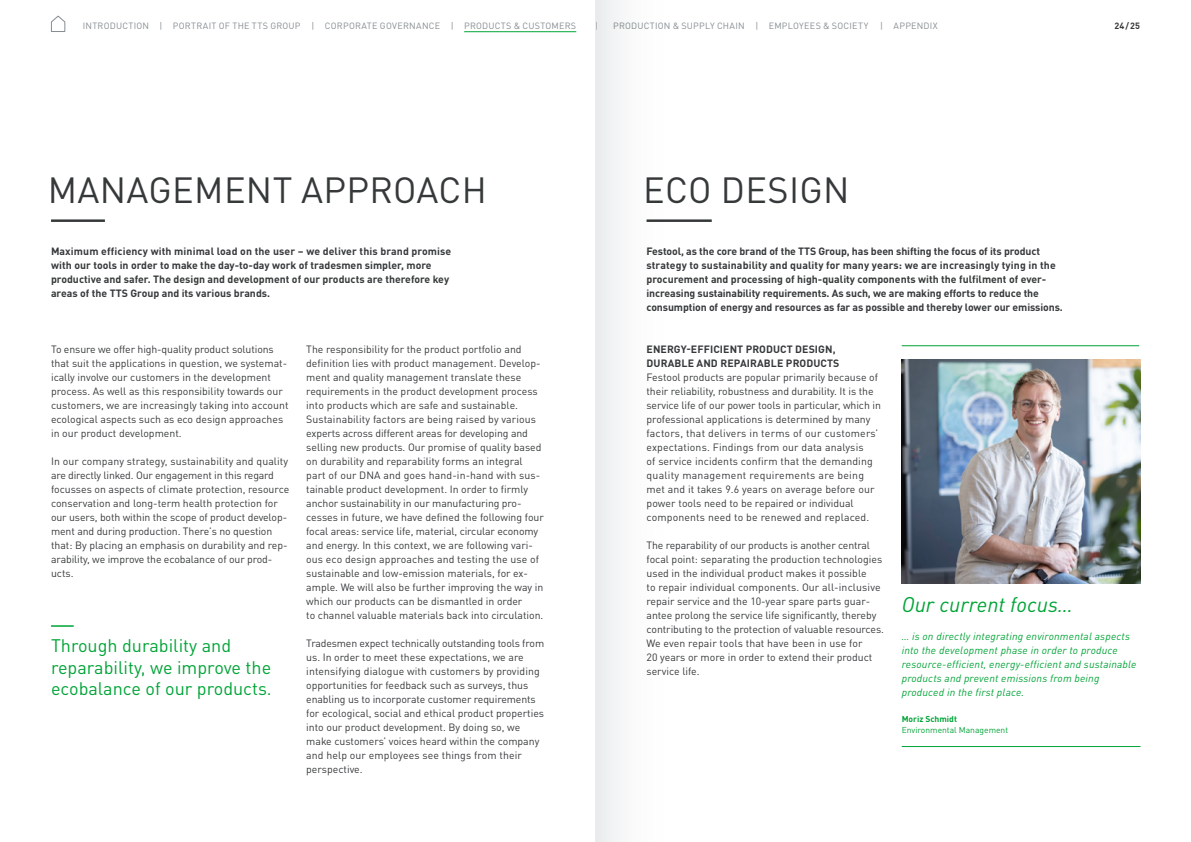
<style>
.page{position:relative;width:1191px;height:842px;background:#fff}
.page>*{position:absolute;margin:0;border:0;box-sizing:border-box;transform-origin:0 0}
.t1{font:36px "DIN Pro";letter-spacing:.01em;color:#36393a}
.t2{font:italic 21px "DIN Pro";color:#00a437}
.t3{font:18px/21.6px "DIN Pro";color:#00a437}
.t4{font:10.5px/14px "DIN Pro";color:#36393a}
.t5{font:700 10.5px/14px "DIN Pro";color:#36393a}
.t6{font:italic 10.5px/14px "DIN Pro";letter-spacing:.015em;color:#00a437}
.t7{font:9px "DIN Pro";letter-spacing:.025em;color:#868d91}
.t8{font:700 9px "DIN Pro";color:#36393a}
.t9{font:8.5px "DIN Pro";color:#00a437}
.t10{font:700 8.5px "DIN Pro";color:#00a437}
</style>
<div class="page">
<hr style="left:51px;top:219px;width:54px;height:3px;background:#36393a">
<hr style="left:646px;top:219px;width:65px;height:3px;background:#36393a">
<hr style="left:901px;top:746px;width:239px;height:1px;background:#00a437">
<hr style="left:901px;top:345px;width:238px;height:1px;background:#00a437">
<img style="left:901px;top:359px;width:239px;height:224px">
<hr style="left:51px;top:625px;width:23px;height:2px;background:#00a437">
<svg style="left:51px;top:15px;width:15px;height:17px"></svg>
<hr style="left:464px;top:31px;width:112px;height:1px;background:#00a437">
<div style="left:595px;top:0;width:85px;height:842px;background:linear-gradient(to right,#eeefef,#fff)"></div>
<p class="t7" style="left:83px;top:19px;width:495px">INTRODUCTION | PORTRAIT OF THE TTS GROUP | CORPORATE GOVERNANCE | PRODUCTS &amp; CUSTOMERS</p>
<p class="t7" style="left:594px;top:19px;width:4px">|</p>
<p class="t7" style="left:613px;top:19px;width:257px">PRODUCTION &amp; SUPPLY CHAIN | EMPLOYEES &amp; SOCIETY</p>
<p class="t7" style="left:880px;top:19px;width:59px">| APPENDIX</p>
<p class="t8" style="left:1114px;top:18px;width:27px">24/25</p>
<h1 class="t1" style="left:48px;top:162px;width:441px">MANAGEMENT APPROACH</h1>
<h1 class="t1" style="left:643px;top:162px;width:208px">ECO DESIGN</h1>
<p class="t5" style="left:51px;top:243px;width:402px">Maximum efficiency with minimal load on the user – we deliver this brand promise with our tools in order to make the day-to-day work of tradesmen simpler, more productive and safer. The design and development of our products are therefore key areas of the TTS Group and its various brands.</p>
<p class="t5" style="left:646px;top:243px;width:418px">Festool, as the core brand of the TTS Group, has been shifting the focus of its product strategy to sustainability and quality for many years: we are increasingly tying in the procurement and processing of high-quality components with the fulfilment of ever&shy;increasing sustainability requirements. As such, we are making efforts to reduce the consumption of energy and resources as far as possible and thereby lower our emissions.</p>
<p class="t4" style="left:51px;top:341px;width:239px">To ensure we offer high-quality product solutions that suit the applications in question, we systemat&shy;ically involve our customers in the development process. As well as this responsibility towards our customers, we are increasingly taking into account ecological aspects such as eco design approaches in our product development.</p>
<p class="t4" style="left:51px;top:453px;width:240px">In our company strategy, sustainability and quality are directly linked. Our engagement in this regard focusses on aspects of climate protection, resource conservation and long-term health protection for our users, both within the scope of product develop&shy;ment and during production. There’s no question that: By placing an emphasis on durability and rep&shy;arability, we improve the ecobalance of our prod&shy;ucts.</p>
<h3 class="t3" style="left:51px;top:633px;width:222px">Through durability and reparability, we improve the ecobalance of our products.</h3>
<p class="t4" style="left:306px;top:341px;width:239px">The responsibility for the product portfolio and definition lies with product management. Develop&shy;ment and quality management translate these requirements in the product development process into products which are safe and sustainable.<br>Sustainability factors are being raised by various experts across different areas for developing and selling new products. Our promise of quality based on durability and reparability forms an integral part of our DNA and goes hand-in-hand with sus&shy;tainable product development. In order to firmly anchor sustainability in our manufacturing pro&shy;cesses in future, we have defined the following four focal areas: service life, material, circular economy and energy. In this context, we are following vari&shy;ous eco design approaches and testing the use of sustainable and low-emission materials, for ex&shy;ample. We will also be further improving the way in which our products can be dismantled in order<br>to channel valuable materials back into circulation.</p>
<p class="t4" style="left:306px;top:635px;width:240px">Tradesmen expect technically outstanding tools from us. In order to meet these expectations, we are intensifying dialogue with customers by providing opportunities for feedback such as surveys, thus enabling us to incorporate customer requirements for ecological, social and ethical product properties into our product development. By doing so, we make customers’ voices heard within the company and help our employees see things from their perspective.</p>
<p class="t5" style="left:646px;top:341px;width:194px">ENERGY-EFFICIENT PRODUCT DESIGN,<br>DURABLE AND REPAIRABLE PRODUCTS</p>
<p class="t4" style="left:646px;top:369px;width:236px">Festool products are popular primarily because of their reliability, robustness and durability. It is the service life of our power tools in particular, which in professional applications is determined by many factors, that delivers in terms of our customers’ expectations. Findings from our data analysis<br>of service incidents confirm that the demanding quality management requirements are being met and it takes 9.6 years on average before our power tools need to be repaired or individual components need to be renewed and replaced.</p>
<p class="t4" style="left:646px;top:537px;width:239px">The reparability of our products is another central focal point: separating the production technologies used in the individual product makes it possible<br>to repair individual components. Our all-inclusive repair service and the 10-year spare parts guar&shy;antee prolong the service life significantly, thereby contributing to the protection of valuable resources.<br>We even repair tools that have been in use for<br>20 years or more in order to extend their product service life.</p>
<h2 class="t2" style="left:901px;top:589px;width:173px">Our current focus…</h2>
<p class="t6" style="left:901px;top:629px;width:236px">… is on directly integrating environmental aspects into the development phase in order to produce resource-efficient, energy-efficient and sustainable products and prevent emissions from being produced in the first place.</p>
<p class="t10" style="left:901px;top:712px;width:57px">Moriz Schmidt</p>
<p class="t9" style="left:901px;top:723px;width:108px">Environmental Management</p>
</div>
